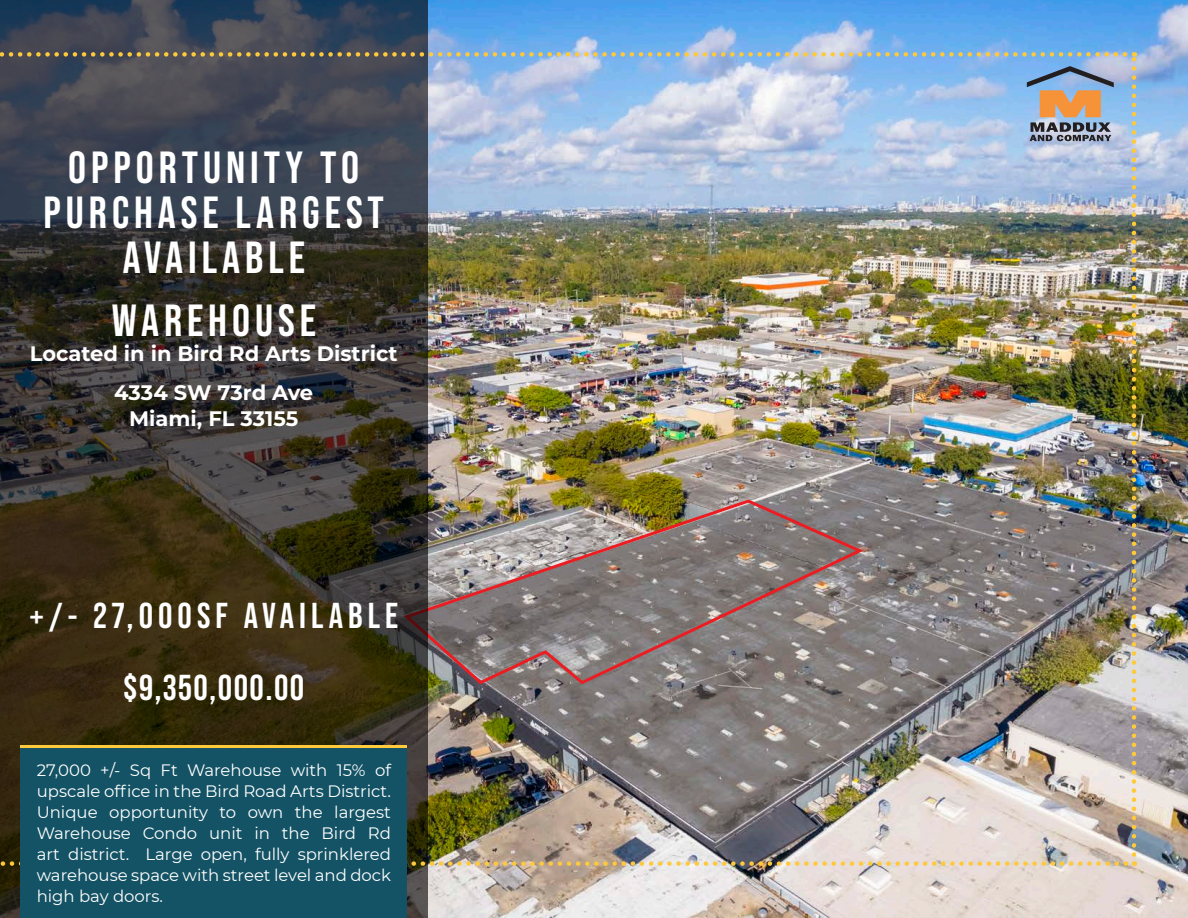
<style>
.page{position:relative;width:1188px;height:918px;background:#fff}
.page>*{position:absolute;margin:0;border:0;box-sizing:border-box;transform-origin:0 0}
.t1{font:700 45px/45px "Bebas Neue Pro";letter-spacing:.11em;color:#fff;text-align:center}
.t2{font:700 36px/72px "Bebas Neue Pro";letter-spacing:.14em;color:#fff;text-align:center}
.t3{font:700 21px/39.5px "Montserrat";color:#fff;text-align:center}
.t4{font:16.5px/21px "Montserrat";color:#fff;text-align:justify}
</style>
<div class="page">
<img style="left:428px;top:0;width:760px;height:918px">
<img style="left:428px;top:498px;width:439px;height:188px">
<svg style="left:0;top:0;width:428px;height:918px;background:#38362f"></svg>
<img style="left:0;top:861px;width:1135px;height:5px">
<img style="left:1132px;top:52px;width:4px;height:803px">
<svg style="left:0;top:52px;width:1125px;height:5px;background:#a0a189"></svg>
<div style="left:21px;top:746px;width:386px;height:172px;background:#145365"></div>
<hr style="left:21px;top:745px;width:386px;height:3px;background:#fec93b">
<svg style="left:1027px;top:66px;width:87px;height:75px;background:#99989e"></svg>
<h1 class="t1" style="left:44px;top:144px;width:342px">OPPORTUNITY TO<br>PURCHASE LARGEST<br>AVAILABLE</h1>
<h1 class="t1" style="left:112px;top:297px;width:206px">WAREHOUSE</h1>
<p class="t3" style="left:30px;top:333px;width:370px">Located in in Bird Rd Arts District<br>4334 SW 73rd Ave</p>
<p class="t3" style="left:129px;top:397px;width:171px">Miami, FL 33155</p>
<h2 class="t2" style="left:29px;top:579px;width:370px">+/- 27,000SF AVAILABLE $9,350,000.00</h2>
<p class="t4" style="left:37px;top:759px;width:356px">27,000 +/- Sq Ft Warehouse with 15% of upscale office in the Bird Road Arts District.<br>Unique opportunity to own the largest Warehouse Condo unit in the Bird Rd art district. Large open, fully sprinklered warehouse space with street level and dock high bay doors.</p>
</div>
